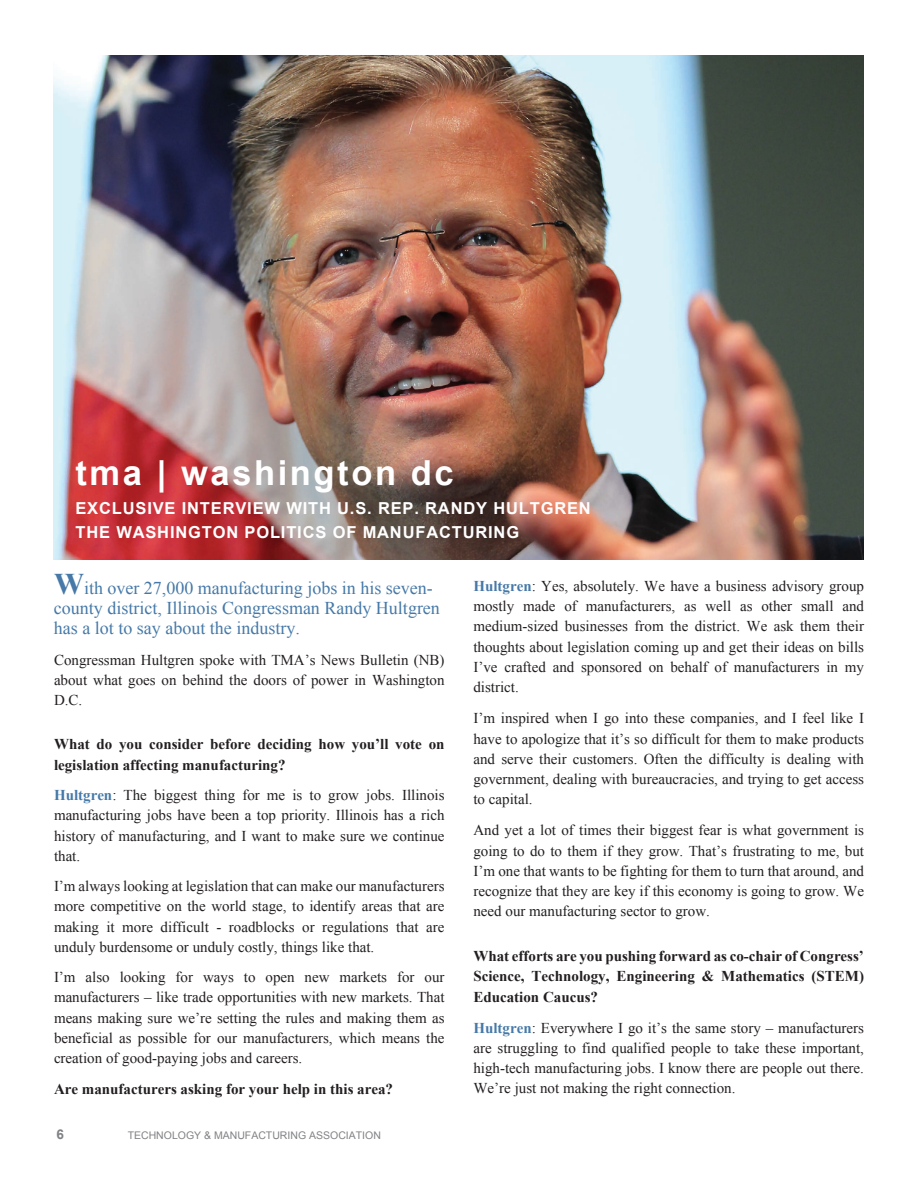
<style>
.page{position:relative;width:918px;height:1188px;background:#fff}
.page>*{position:absolute;margin:0;border:0;box-sizing:border-box;transform-origin:0 0}
.t1{font:700 34.5px "Arial";letter-spacing:.075em;color:#fff}
.t2{font:18px/20.1px "Times New Roman";color:#4679a8}
.t3{font:700 16.5px/24px "Arial";letter-spacing:.05em;color:#fff}
.t4{font:15px/20.2px "Times New Roman";color:#231f20;text-align:justify}
.t5{font:700 15px/20.2px "Times New Roman";color:#231f20}
.t6{font:700 13.5px "Arial";color:#808285}
.t7{font:10.5px "Arial";color:#808285}
.s1{font-weight:700;font-size:30px}
.s2{font-weight:700;color:#4679a8}
</style>
<div class="page">
<img style="left:54px;top:55px;width:810px;height:504px">
<h1 class="t1" style="left:75px;top:454px;width:380px">tma | washington dc</h1>
<p class="t3" style="left:75px;top:496px;width:517px">EXCLUSIVE INTERVIEW WITH U.S. REP. RANDY HULTGREN<br>THE WASHINGTON POLITICS OF MANUFACTURING</p>
<p class="t2" style="left:54px;top:578px;width:387px"><span class="s1">W</span>ith over 27,000 manufacturing jobs in his seven&shy;county district, Illinois Congressman Randy Hultgren has a lot to say about the industry.</p>
<p class="t4" style="left:54px;top:650px;width:392px">Congressman Hultgren spoke with TMA’s News Bulletin (NB) about what goes on behind the doors of power in Washington D.C.</p>
<p class="t5" style="left:54px;top:734px;width:392px">What do you consider before deciding how you’ll vote on legislation affecting manufacturing?</p>
<p class="t4" style="left:54px;top:785px;width:392px"><span class="s2">Hultgren</span>: The biggest thing for me is to grow jobs. Illinois manufacturing jobs have been a top priority. Illinois has a rich history of manufacturing, and I want to make sure we continue that.</p>
<p class="t4" style="left:54px;top:876px;width:392px">I’m always looking at legislation that can make our manufacturers more competitive on the world stage, to identify areas that are making it more difficult - roadblocks or regulations that are unduly burdensome or unduly costly, things like that.</p>
<p class="t4" style="left:54px;top:967px;width:392px">I’m also looking for ways to open new markets for our manufacturers – like trade opportunities with new markets. That means making sure we’re setting the rules and making them as beneficial as possible for our manufacturers, which means the creation of good-paying jobs and careers.</p>
<p class="t5" style="left:54px;top:1078px;width:341px">Are manufacturers asking for your help in this area?</p>
<p class="t6" style="left:57px;top:1127px;width:9px">6</p>
<p class="t7" style="left:128px;top:1130px;width:255px">TECHNOLOGY &amp; MANUFACTURING ASSOCIATION</p>
<p class="t4" style="left:473px;top:576px;width:392px"><span class="s2">Hultgren</span>: Yes, absolutely. We have a business advisory group mostly made of manufacturers, as well as other small and medium-sized businesses from the district. We ask them their thoughts about legislation coming up and get their ideas on bills I’ve crafted and sponsored on behalf of manufacturers in my district.</p>
<p class="t4" style="left:473px;top:708px;width:392px">I’m inspired when I go into these companies, and I feel like I have to apologize that it’s so difficult for them to make products and serve their customers. Often the difficulty is dealing with government, dealing with bureaucracies, and trying to get access to capital.</p>
<p class="t4" style="left:473px;top:820px;width:392px">And yet a lot of times their biggest fear is what government is going to do to them if they grow. That’s frustrating to me, but I’m one that wants to be fighting for them to turn that around, and recognize that they are key if this economy is going to grow. We need our manufacturing sector to grow.</p>
<p class="t5" style="left:473px;top:946px;width:392px;text-align:justify">What efforts are you pushing forward as co-chair of Congress’ Science, Technology, Engineering &amp; Mathematics (STEM)<br>Education Caucus?</p>
<p class="t4" style="left:473px;top:1017px;width:392px"><span class="s2">Hultgren</span>: Everywhere I go it’s the same story – manufacturers are struggling to find qualified people to take these important, high-tech manufacturing jobs. I know there are people out there.<br>We’re just not making the right connection.</p>
</div>
